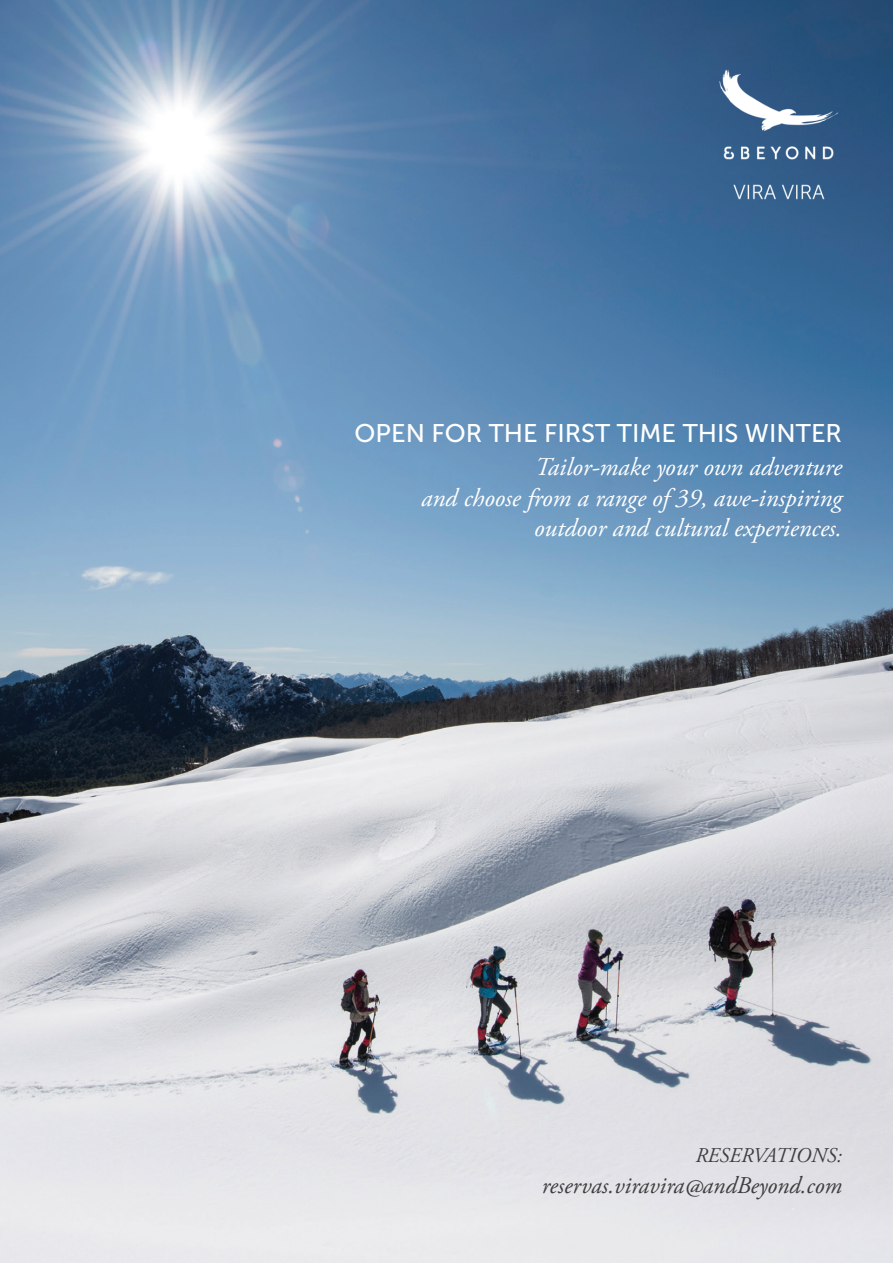
<style>
.page{position:relative;width:893px;height:1263px;background:#fff}
.page>*{position:absolute;margin:0;border:0;box-sizing:border-box;transform-origin:0 0}
.t1{font:italic 25.5px/30.6px "Adobe Garamond Pro";color:#fff;text-align:right}
.t2{font:25.5px "Museo Sans 500";color:#fff}
.t3{font:italic 24px "Adobe Garamond Pro";color:#3e3e3f}
.t4{font:italic 21px "Adobe Garamond Pro";color:#3e3e3f}
</style>
<div class="page">
<img style="left:0;top:0;width:893px;height:1263px">
<img style="left:715px;top:68px;width:127px;height:134px">
<p class="t2" style="left:355px;top:419px;width:489px">OPEN FOR THE FIRST TIME THIS WINTER</p>
<p class="t1" style="left:421px;top:452px;width:422px">Tailor-make your own adventure<br>and choose from a range of 39, awe-inspiring outdoor and cultural experiences.</p>
<p class="t4" style="left:695px;top:1143px;width:148px">RESERVATIONS:</p>
<p class="t3" style="left:542px;top:1171px;width:302px">reservas.viravira@andBeyond.com</p>
</div>
